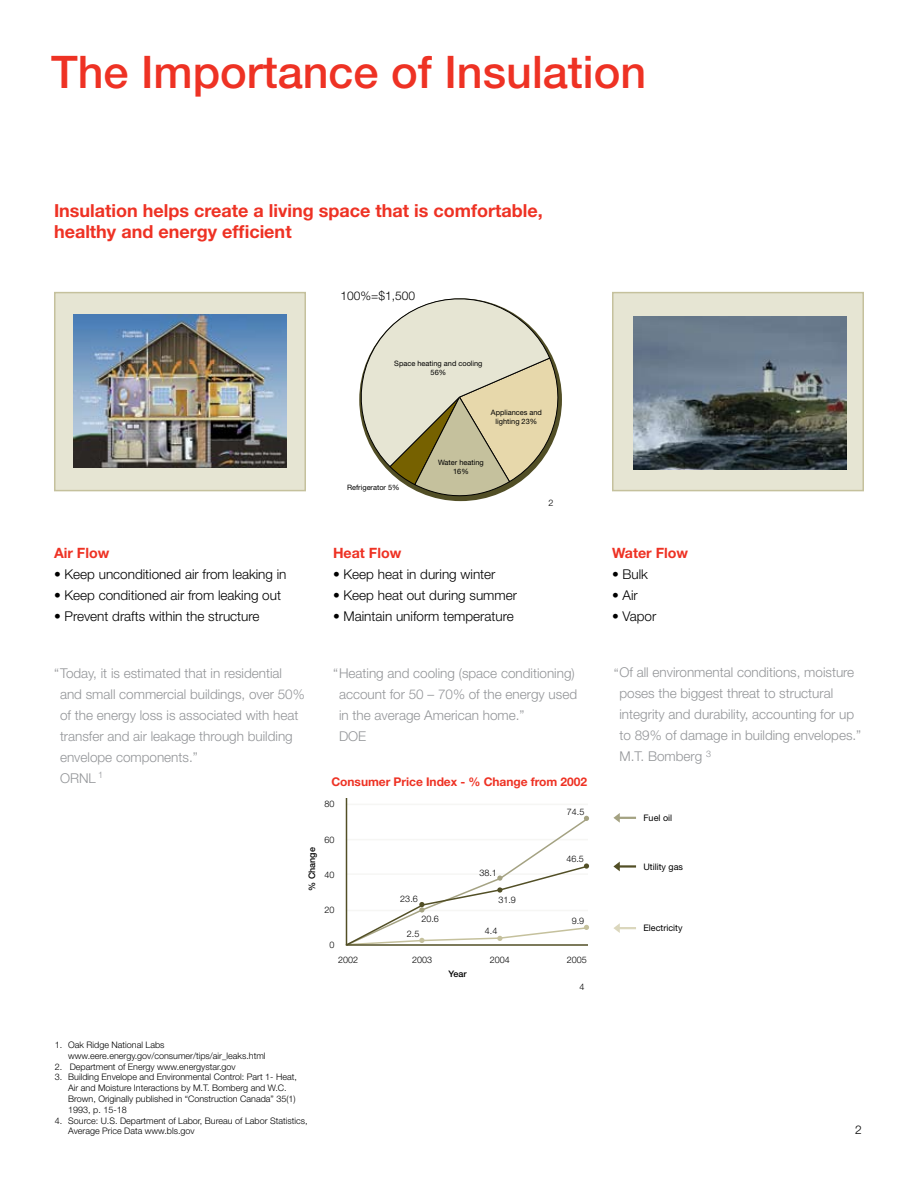
<style>
.page{position:relative;width:918px;height:1188px;background:#fff}
.page>*{position:absolute;margin:0;border:0;box-sizing:border-box;transform-origin:0 0}
.t1{font:500 45px "Helvetica Neue";color:#ee3224}
.t2{font:700 18px/21.6px "Helvetica Neue";color:#ee3224}
.t3{font:700 14.25px "Helvetica Neue";color:#ee3224}
.t4{font:300 13.5px/21px "Helvetica Neue";color:#939598}
.t5{font:300 13.5px "Helvetica Neue";color:#000}
.t6{font:700 12px "Helvetica Neue";letter-spacing:-.005em;color:#ee3224}
.t7{font:300 12px "Helvetica Neue";color:#000}
.t8{font:300 9px/10.8px "Helvetica Neue";color:#000}
.t9{font:9px "Helvetica Neue";color:#000}
.t10{font:500 9px "Helvetica Neue";color:#000}
.t11{font:7.35px/8.9px "Helvetica Neue";color:#000;text-align:center}
</style>
<div class="page">
<div style="left:613px;top:293px;width:250px;height:198px;background:#e6e5d3"></div>
<div style="left:612px;top:292px;width:252px;height:199px;border:2px solid #c5c19d"></div>
<div style="left:55px;top:293px;width:250px;height:198px;background:#e6e5d3"></div>
<div style="left:54px;top:292px;width:252px;height:199px;border:2px solid #c5c19d"></div>
<img style="left:74px;top:314px;width:213px;height:153px">
<img style="left:633px;top:316px;width:213px;height:153px">
<svg style="left:359px;top:298px;width:203px;height:202px"></svg>
<hr style="left:346px;top:804px;width:242px;height:1px;background:#f6f6f4">
<svg style="left:345px;top:816px;width:245px;height:130px"></svg>
<hr style="left:346px;top:798px;width:1px;height:147px;background:#524f26">
<hr style="left:346px;top:944px;width:242px;height:2px;background:#524f26">
<svg style="left:613px;top:862px;width:7px;height:9px"></svg>
<svg style="left:613px;top:813px;width:23px;height:10px"></svg>
<hr style="left:617px;top:865px;width:19px;height:3px;background:#524f26">
<svg style="left:613px;top:923px;width:23px;height:10px"></svg>
<h1 class="t1" style="left:51px;top:45px;width:597px">The Importance of Insulation</h1>
<h2 class="t2" style="left:54px;top:199px;width:490px">Insulation helps create a living space that is comfortable, healthy and energy efficient</h2>
<p class="t7" style="left:340px;top:289px;width:76px">100%=$1,500</p>
<p class="t11" style="left:394px;top:359px;width:90px">Space heating and cooling<br>56%</p>
<p class="t11" style="left:491px;top:408px;width:53px">Appliances and lighting 23%</p>
<p class="t3" style="left:54px;top:544px;width:57px">Air Flow</p>
<p class="t5" style="left:54px;top:566px;width:234px">• Keep unconditioned air from leaking in</p>
<p class="t5" style="left:54px;top:587px;width:229px">• Keep conditioned air from leaking out</p>
<p class="t5" style="left:54px;top:608px;width:207px">• Prevent drafts within the structure</p>
<p class="t4" style="left:60px;top:662px;width:246px;text-indent:-6px">“Today, it is estimated that in residential and small commercial buildings, over 50% of the energy loss is associated with heat transfer and air leakage through building envelope components.”<br>ORNL <sup>1</sup></p>
<p class="t11" style="left:347px;top:483px;width:54px">Refrigerator 5%</p>
<p class="t11" style="left:438px;top:458px;width:47px">Water heating<br>16%</p>
<p class="t3" style="left:333px;top:544px;width:70px">Heat Flow</p>
<p class="t5" style="left:333px;top:566px;width:164px">• Keep heat in during winter</p>
<p class="t5" style="left:333px;top:587px;width:186px">• Keep heat out during summer</p>
<p class="t5" style="left:333px;top:608px;width:182px">• Maintain uniform temperature</p>
<p class="t8" style="left:548px;top:497px;width:6px">2</p>
<p class="t4" style="left:339px;top:662px;width:240px;text-indent:-6px">“Heating and cooling (space conditioning) account for 50 – 70% of the energy used in the average American home.”<br>DOE</p>
<p class="t6" style="left:332px;top:775px;width:257px">Consumer Price Index - % Change from 2002</p>
<p class="t8" style="left:324px;top:799px;width:12px">80</p>
<p class="t8" style="left:324px;top:834px;width:12px">60</p>
<p class="t8" style="left:324px;top:869px;width:12px">40</p>
<p class="t8" style="left:324px;top:904px;width:12px">20</p>
<p class="t8" style="left:329px;top:940px;width:7px">0</p>
<p class="t10" style="left:307px;top:891px;width:45px;rotate:-90deg">% Change</p>
<p class="t8" style="left:400px;top:893px;width:19px">23.6</p>
<p class="t8" style="left:421px;top:914px;width:19px">20.6</p>
<p class="t8" style="left:479px;top:867px;width:19px">38.1</p>
<p class="t8" style="left:498px;top:894px;width:19px">31.9</p>
<p class="t8" style="left:407px;top:928px;width:14px">2.5</p>
<p class="t8" style="left:485px;top:926px;width:14px">4.4</p>
<p class="t8" style="left:567px;top:806px;width:19px">74.5</p>
<p class="t8" style="left:566px;top:853px;width:19px">46.5</p>
<p class="t8" style="left:572px;top:915px;width:14px">9.9</p>
<p class="t8" style="left:338px;top:954px;width:19px">2002</p>
<p class="t8" style="left:412px;top:954px;width:22px">2003</p>
<p class="t8" style="left:490px;top:954px;width:22px">2004</p>
<p class="t8" style="left:567px;top:954px;width:22px">2005</p>
<p class="t8" style="left:68px;top:1039px;width:199px;text-indent:-14px">1. Oak Ridge National Labs www.eere.energy.gov/consumer/tips/air_leaks.html</p>
<p class="t8" style="left:55px;top:1061px;width:183px">2. Department of Energy www.energystar.gov</p>
<p class="t8" style="left:68px;top:1072px;width:230px;text-indent:-14px">3. Building Envelope and Environmental Control: Part 1- Heat, Air and Moisture Interactions by M.T. Bomberg and W.C.<br>Brown, Originally published in “Construction Canada” 35(1)<br>1993, p. 15-18</p>
<p class="t8" style="left:68px;top:1115px;width:241px;text-indent:-14px">4. Source: U.S. Department of Labor, Bureau of Labor Statistics,<br>Average Price Data www.bls.gov</p>
<p class="t10" style="left:448px;top:968px;width:20px">Year</p>
<p class="t8" style="left:579px;top:982px;width:7px">4</p>
<p class="t3" style="left:612px;top:544px;width:78px">Water Flow</p>
<p class="t5" style="left:612px;top:566px;width:38px">• Bulk</p>
<p class="t5" style="left:612px;top:587px;width:27px">• Air</p>
<p class="t5" style="left:612px;top:608px;width:46px">• Vapor</p>
<p class="t4" style="left:620px;top:662px;width:243px;text-indent:-6px">“Of all environmental conditions, moisture poses the biggest threat to structural integrity and durability, accounting for up to 89% of damage in building envelopes.” M.T. Bomberg <sup>3</sup></p>
<p class="t9" style="left:644px;top:812px;width:30px">Fuel oil</p>
<p class="t9" style="left:644px;top:861px;width:41px">Utility gas</p>
<p class="t9" style="left:644px;top:923px;width:41px">Electricity</p>
</div>
